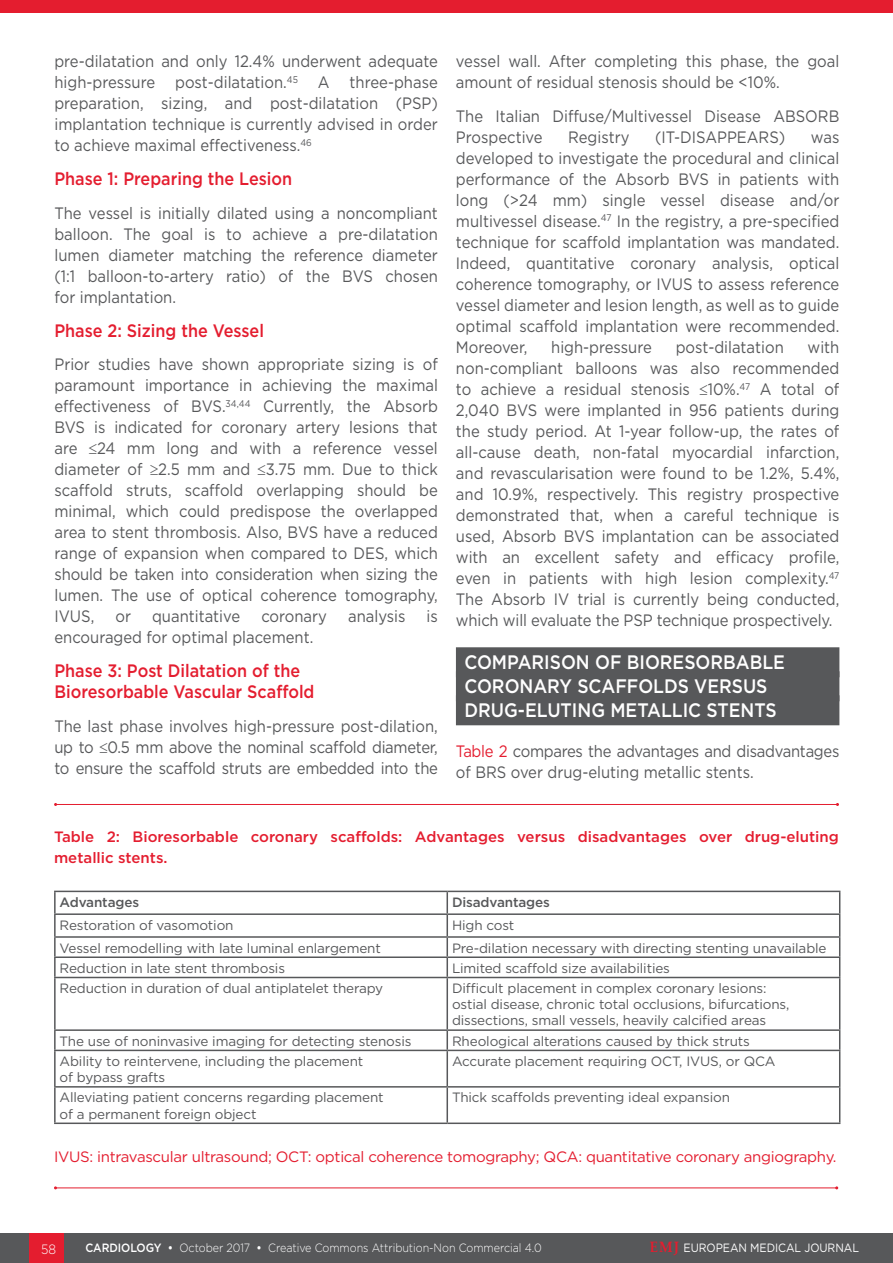
<style>
.page{position:relative;width:893px;height:1263px;background:#fff}
.page>*{position:absolute;margin:0;border:0;box-sizing:border-box;transform-origin:0 0}
._8__Heading_1{font:500 19.5px "Gotham";color:#fff;scale:.9 1}
._9__Heading_2{font:500 18px/21px "Gotham";color:#e41d2f;scale:.9 1}
._11__Main_text{font:16.5px/21px "Gotham";color:#57585a;text-align:justify;scale:.9 1}
._11__Main_text-2{font:16.5px/21px "Gotham";letter-spacing:-.02em;color:#57585a;scale:.9 1}
._12_a_Figure___Table{font:500 15px/21px "Gotham";color:#e41d2f}
._12_b_Figure___Table{font:15px "Gotham";letter-spacing:-.02em;color:#e41d2f}
.t1{font:13.5px/16.2px "Gotham";letter-spacing:-.01em;color:#57585a}
.t2{font:500 13.5px "Gotham";letter-spacing:-.01em;color:#57585a}
.t3{font:300 13.5px "Gotham";color:#fff;scale:.9 1}
.t4{font:300 12px "Gotham";letter-spacing:-.005em;color:#fff;scale:.9 1}
.t5{font:12px "Gotham";letter-spacing:-.005em;color:#fff;scale:.9 1}
.s1{color:#e41d2f}
.s2{font-weight:500}
.s3{font-family:"Palatino Linotype";font-weight:700;font-size:15px;color:#e41d2f}
</style>
<div class="page">
<div style="left:0;top:1233px;width:893px;height:30px;background:#57585a"></div>
<div style="left:30px;top:1233px;width:34px;height:30px;background:#e41d2f"></div>
<div style="left:456px;top:647px;width:383px;height:30px;background:#57585a"></div>
<div style="left:456px;top:671px;width:383px;height:30px;background:#57585a"></div>
<div style="left:456px;top:695px;width:383px;height:30px;background:#57585a"></div>
<hr style="left:56px;top:804px;width:781px;height:1px;background:#e41d2f">
<hr style="left:54px;top:891px;width:393px;height:1px;background:#57585a">
<hr style="left:54px;top:892px;width:2px;height:21px;background:#57585a">
<hr style="left:447px;top:891px;width:393px;height:1px;background:#57585a">
<hr style="left:446px;top:892px;width:2px;height:21px;background:#57585a">
<hr style="left:54px;top:913px;width:393px;height:2px;background:#57585a">
<hr style="left:54px;top:915px;width:2px;height:21px;background:#57585a">
<hr style="left:447px;top:913px;width:393px;height:2px;background:#57585a">
<hr style="left:446px;top:915px;width:2px;height:21px;background:#57585a">
<hr style="left:54px;top:936px;width:393px;height:2px;background:#57585a">
<hr style="left:447px;top:936px;width:393px;height:2px;background:#57585a">
<hr style="left:54px;top:956px;width:393px;height:2px;background:#57585a">
<svg style="left:54px;top:938px;width:2px;height:39px"></svg>
<hr style="left:447px;top:956px;width:393px;height:2px;background:#57585a">
<svg style="left:446px;top:938px;width:2px;height:39px"></svg>
<svg style="left:839px;top:892px;width:1px;height:85px"></svg>
<hr style="left:54px;top:977px;width:393px;height:1px;background:#57585a">
<hr style="left:54px;top:978px;width:2px;height:51px;background:#57585a">
<hr style="left:447px;top:977px;width:393px;height:1px;background:#57585a">
<hr style="left:446px;top:978px;width:2px;height:51px;background:#57585a">
<hr style="left:839px;top:978px;width:1px;height:51px;background:#57585a">
<hr style="left:54px;top:1029px;width:393px;height:2px;background:#57585a">
<svg style="left:54px;top:1031px;width:2px;height:19px"></svg>
<hr style="left:447px;top:1029px;width:393px;height:2px;background:#57585a">
<svg style="left:446px;top:1031px;width:2px;height:19px"></svg>
<svg style="left:839px;top:1031px;width:1px;height:19px"></svg>
<hr style="left:54px;top:1050px;width:393px;height:1px;background:#57585a">
<hr style="left:54px;top:1051px;width:2px;height:35px;background:#57585a">
<hr style="left:447px;top:1050px;width:393px;height:1px;background:#57585a">
<hr style="left:446px;top:1051px;width:2px;height:35px;background:#57585a">
<hr style="left:839px;top:1051px;width:1px;height:35px;background:#57585a">
<hr style="left:54px;top:1086px;width:393px;height:1px;background:#57585a">
<hr style="left:54px;top:1087px;width:2px;height:35px;background:#57585a">
<hr style="left:447px;top:1086px;width:393px;height:1px;background:#57585a">
<hr style="left:446px;top:1087px;width:2px;height:35px;background:#57585a">
<hr style="left:839px;top:1087px;width:1px;height:35px;background:#57585a">
<hr style="left:54px;top:1122px;width:393px;height:2px;background:#57585a">
<hr style="left:447px;top:1122px;width:393px;height:2px;background:#57585a">
<hr style="left:55px;top:1187px;width:782px;height:1px;background:#e41d2f">
<div style="left:0;top:0;width:893px;height:12px;background:#e41d2f"></div>
<p class="_11__Main_text" style="left:54px;top:51px;width:428px">pre-dilatation and only 12.4% underwent adequate high-pressure post-dilatation.<sup>45</sup> A three-phase preparation, sizing, and post-dilatation (PSP) implantation technique is currently advised in order to achieve maximal effectiveness.<sup>46</sup></p>
<p class="_9__Heading_2" style="left:54px;top:168px;width:266px">Phase 1: Preparing the Lesion</p>
<p class="_11__Main_text" style="left:54px;top:202px;width:428px">The vessel is initially dilated using a noncompliant balloon. The goal is to achieve a pre-dilatation lumen diameter matching the reference diameter (1:1 balloon-to-artery ratio) of the BVS chosen for implantation.</p>
<p class="_9__Heading_2" style="left:54px;top:319px;width:234px">Phase 2: Sizing the Vessel</p>
<p class="_11__Main_text" style="left:54px;top:354px;width:428px">Prior studies have shown appropriate sizing is of paramount importance in achieving the maximal effectiveness of BVS.<sup>34,44</sup> Currently, the Absorb BVS is indicated for coronary artery lesions that are ≤24 mm long and with a reference vessel diameter of ≥2.5 mm and ≤3.75 mm. Due to thick scaffold struts, scaffold overlapping should be minimal, which could predispose the overlapped area to stent thrombosis. Also, BVS have a reduced range of expansion when compared to DES, which should be taken into consideration when sizing the lumen. The use of optical coherence tomography, IVUS,</p>
<p class="_11__Main_text" style="left:115px;top:606px;width:19px">or</p>
<p class="_11__Main_text" style="left:152px;top:606px;width:99px">quantitative</p>
<p class="_11__Main_text" style="left:261px;top:606px;width:74px">coronary</p>
<p class="_11__Main_text" style="left:348px;top:606px;width:65px">analysis</p>
<p class="_11__Main_text" style="left:427px;top:606px;width:14px">is</p>
<p class="_11__Main_text" style="left:54px;top:627px;width:289px">encouraged for optimal placement.</p>
<p class="_9__Heading_2" style="left:54px;top:660px;width:290px">Phase 3: Post Dilatation of the<br>Bioresorbable Vascular Scaffold</p>
<p class="_11__Main_text" style="left:54px;top:715px;width:428px">The last phase involves high-pressure post-dilation, up to ≤0.5 mm above the nominal scaffold diameter, to ensure the scaffold struts are embedded into the</p>
<p class="_11__Main_text" style="left:456px;top:51px;width:428px">vessel wall. After completing this phase, the goal amount of residual stenosis should be &lt;10%.</p>
<p class="_11__Main_text" style="left:456px;top:105px;width:428px">The Italian Diffuse/Multivessel Disease ABSORB<br>Prospective</p>
<p class="_11__Main_text" style="left:568px;top:126px;width:69px">Registry</p>
<p class="_11__Main_text" style="left:655px;top:126px;width:146px">(IT-DISAPPEARS)</p>
<p class="_11__Main_text" style="left:456px;top:126px;width:428px;text-indent:355px">was developed to investigate the procedural and clinical performance of the Absorb BVS in patients with long (&gt;24 mm) single vessel disease and/or multivessel disease.<sup>47</sup> In the registry, a pre-specified technique for scaffold implantation was mandated.<br>Indeed, quantitative coronary analysis, optical coherence tomography, or IVUS to assess reference vessel diameter and lesion length, as well as to guide optimal scaffold implantation were recommended.<br>Moreover,</p>
<p class="_11__Main_text" style="left:456px;top:336px;width:428px;text-indent:352px">with non-compliant balloons was also recommended to achieve a residual stenosis ≤10%.<sup>47</sup> A total of 2,040 BVS were implanted in 956 patients during the study period. At 1-year follow-up, the rates of all-cause death, non-fatal myocardial infarction, and revascularisation were found to be 1.2%, 5.4%, and 10.9%, respectively. This registry prospective demonstrated that, when a careful technique is used, Absorb BVS implantation can be associated with an excellent safety and efficacy profile, even in patients with high lesion complexity.<sup>47<br></sup>The Absorb IV trial is currently being conducted, which will evaluate the PSP technique prospectively.</p>
<p class="_8__Heading_1" style="left:464px;top:649px;width:358px">COMPARISON OF BIORESORBABLE</p>
<p class="_8__Heading_1" style="left:464px;top:673px;width:338px">CORONARY SCAFFOLDS VERSUS</p>
<p class="_8__Heading_1" style="left:464px;top:697px;width:348px">DRUG-ELUTING METALLIC STENTS</p>
<p class="_11__Main_text-2" style="left:456px;top:740px;width:428px"><span class="s1">Table 2</span> compares the advantages and disadvantages of BRS over drug-eluting metallic stents.</p>
<p class="_11__Main_text" style="left:551px;top:336px;width:113px">high-pressure</p>
<p class="_11__Main_text" style="left:676px;top:336px;width:122px">post-dilatation</p>
<p class="_12_a_Figure___Table" style="left:54px;top:826px;width:786px">Table 2: Bioresorbable coronary scaffolds: Advantages versus disadvantages over drug-eluting metallic stents.</p>
<p class="t2" style="left:60px;top:893px;width:81px">Advantages</p>
<p class="t2" style="left:452px;top:893px;width:99px">Disadvantages</p>
<p class="t1" style="left:60px;top:916px;width:176px">Restoration of vasomotion</p>
<p class="t1" style="left:452px;top:916px;width:64px">High cost</p>
<p class="t1" style="left:60px;top:939px;width:323px">Vessel remodelling with late luminal enlargement</p>
<p class="t1" style="left:452px;top:939px;width:376px">Pre-dilation necessary with directing stenting unavailable</p>
<p class="t1" style="left:60px;top:959px;width:227px">Reduction in late stent thrombosis</p>
<p class="t1" style="left:452px;top:959px;width:220px">Limited scaffold size availabilities</p>
<p class="t1" style="left:60px;top:980px;width:325px">Reduction in duration of dual antiplatelet therapy</p>
<p class="t1" style="left:452px;top:980px;width:339px">Difficult placement in complex coronary lesions: ostial disease, chronic total occlusions, bifurcations, dissections, small vessels, heavily calcified areas</p>
<p class="t1" style="left:60px;top:1032px;width:353px">The use of noninvasive imaging for detecting stenosis</p>
<p class="t1" style="left:452px;top:1032px;width:299px">Rheological alterations caused by thick struts</p>
<p class="t1" style="left:60px;top:1053px;width:305px">Ability to reintervene, including the placement of bypass grafts</p>
<p class="t1" style="left:452px;top:1053px;width:325px">Accurate placement requiring OCT, IVUS, or QCA</p>
<p class="t1" style="left:60px;top:1089px;width:326px">Alleviating patient concerns regarding placement of a permanent foreign object</p>
<p class="t1" style="left:452px;top:1089px;width:280px">Thick scaffolds preventing ideal expansion</p>
<p class="_12_b_Figure___Table" style="left:54px;top:1147px;width:784px">IVUS: intravascular ultrasound; OCT: optical coherence tomography; QCA: quantitative coronary angiography.</p>
<p class="t3" style="left:41px;top:1240px;width:18px">58</p>
<p class="t4" style="left:85px;top:1240px;width:509px"><span class="s2">CARDIOLOGY •</span> October 2017 <span class="s2">•</span> Creative Commons Attribution-Non Commercial 4.0</p>
<p class="t5" style="left:650px;top:1240px;width:234px"><span class="s3">EMJ</span> EUROPEAN MEDICAL JOURNAL</p>
</div>
